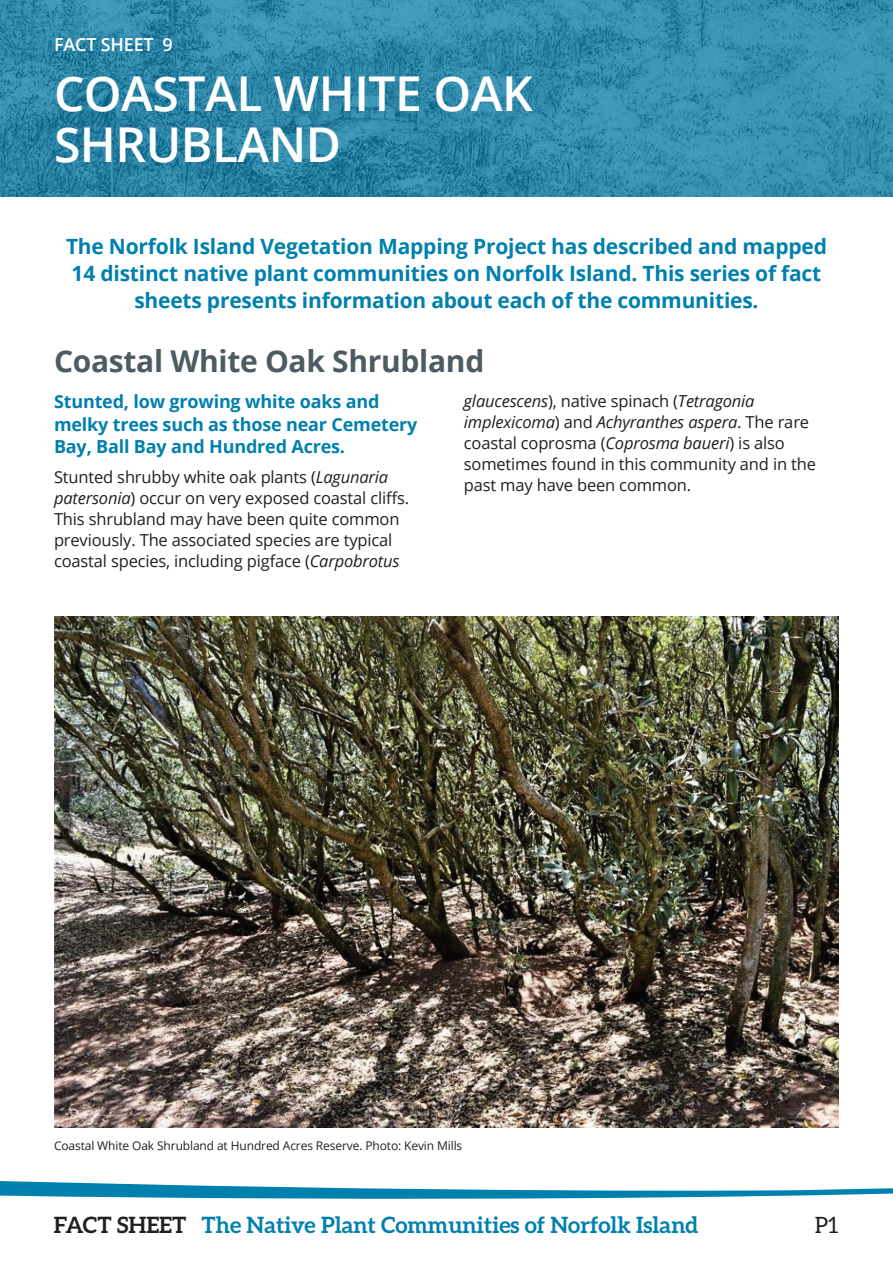
<style>
.page{position:relative;width:893px;height:1263px;background:#fff}
.page>*{position:absolute;margin:0;border:0;box-sizing:border-box;transform-origin:0 0}
.t1{font:600 48px/51px "Open Sans";letter-spacing:-.01em;color:#fff}
.t2{font:700 30px "Open Sans";letter-spacing:-.01em;color:#4d5c62}
.t3{font:700 22.5px "Aleo";color:#0080ad}
.t4{font:22.5px "Aleo";color:#231f20}
.t5{font:700 21px/27px "Open Sans";letter-spacing:-.01em;color:#0080ad;text-align:center}
.t6{font:700 18px/22.5px "Open Sans";letter-spacing:-.01em;color:#0080ad}
.t7{font:600 18px "Open Sans";letter-spacing:-.01em;color:#fff}
.t8{font:16.5px/21px "Open Sans";letter-spacing:-.01em;color:#231f20}
.t9{font:12px "Open Sans";letter-spacing:-.01em;color:#231f20}
.s1{font-style:italic}
.s2{color:#231f20}
</style>
<div class="page">
<svg style="left:0;top:1181px;width:893px;height:18px"></svg>
<svg style="left:0;top:0;width:893px;height:197px;fill:#348dae"></svg>
<img style="left:54px;top:617px;width:785px;height:511px">
<p class="t7" style="left:54px;top:32px;width:120px">FACT SHEET 9</p>
<p class="t1" style="left:54px;top:67px;width:480px">COASTAL WHITE OAK<br>SHRUBLAND</p>
<p class="t5" style="left:66px;top:233px;width:762px">The Norfolk Island Vegetation Mapping Project has described and mapped<br>14 distinct native plant communities on Norfolk Island. This series of fact sheets presents information about each of the communities.</p>
<p class="t2" style="left:54px;top:340px;width:432px">Coastal White Oak Shrubland</p>
<p class="t6" style="left:54px;top:390px;width:365px">Stunted, low growing white oaks and melky trees such as those near Cemetery<br>Bay, Ball Bay and Hundred Acres.</p>
<p class="t8" style="left:54px;top:466px;width:357px">Stunted shrubby white oak plants (<span class="s1">Lagunaria patersonia</span>) occur on very exposed coastal cliffs.<br>This shrubland may have been quite common previously. The associated species are typical coastal species, including pigface (<span class="s1">Carpobrotus</span></p>
<p class="t8" style="left:464px;top:390px;width:354px"><span class="s1">glaucescens</span>), native spinach (<span class="s1">Tetragonia implexicoma</span>) and <span class="s1">Achyranthes aspera</span>. The rare coastal coprosma (<span class="s1">Coprosma baueri</span>) is also sometimes found in this community and in the past may have been common.</p>
<p class="t9" style="left:54px;top:1137px;width:410px">Coastal White Oak Shrubland at Hundred Acres Reserve. Photo: Kevin Mills</p>
<p class="t3" style="left:54px;top:1212px;width:646px"><span class="s2">FACT SHEET</span> The Native Plant Communities of Norfolk Island</p>
<p class="t4" style="left:815px;top:1212px;width:25px">P1</p>
</div>
